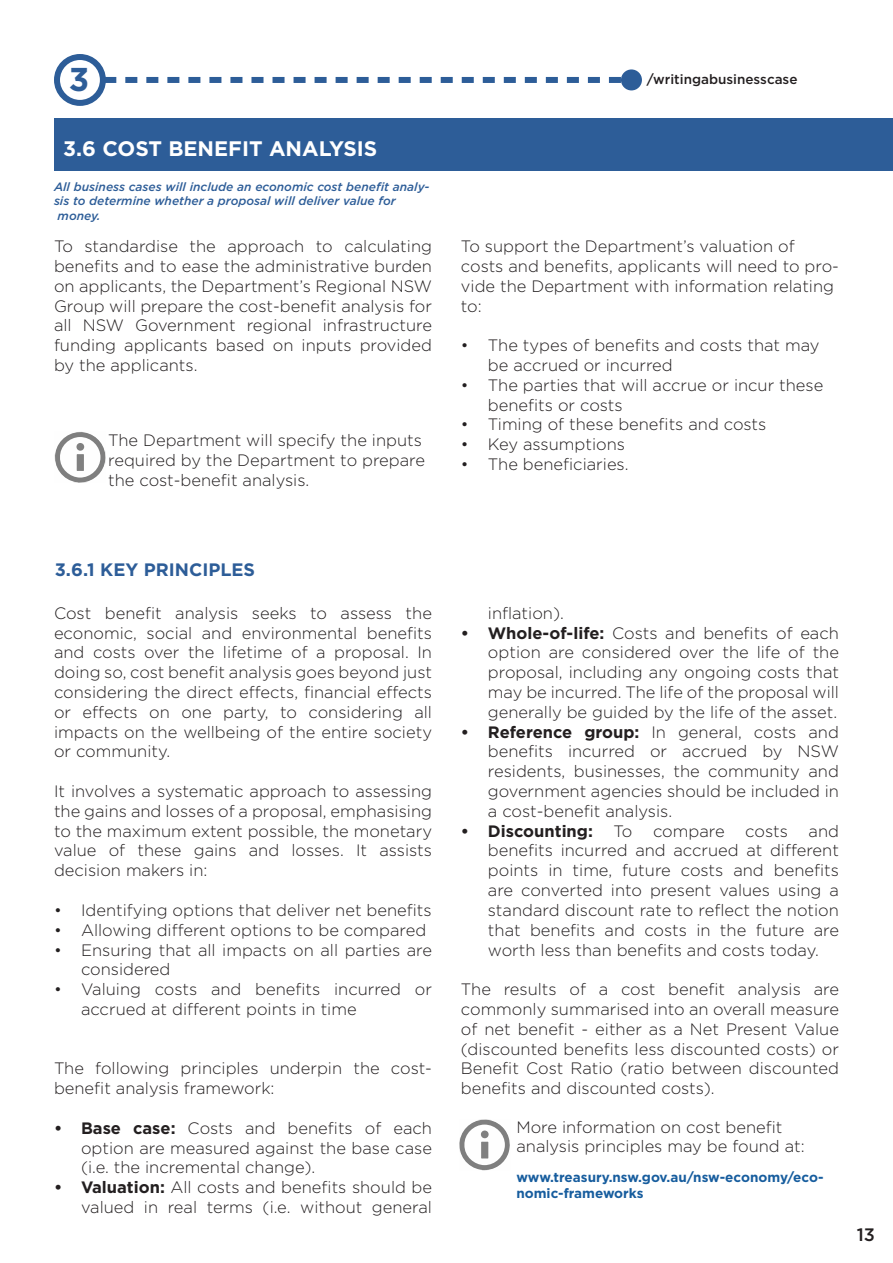
<style>
.page{position:relative;width:893px;height:1263px;background:#fff}
.page>*{position:absolute;margin:0;border:0;box-sizing:border-box;transform-origin:0 0}
.t1{font:700 33px "Gotham";color:#2d5d98}
.t2{font:700 21px "Gotham";color:#fff}
.t3{font:700 18px "Gotham";color:#2d5d98}
.t4{font:500 18px "Gotham";color:#231f20}
.t5{font:300 16.5px/19.8px "Gotham";color:#231f20;text-align:justify}
.t6{font:700 16.5px "Gotham";color:#231f20}
.t7{font:700 13.5px/16.2px "Gotham";color:#175d9e}
.t8{font:500 13.5px "Gotham";color:#231f20}
.t9{font:italic 500 12px/14.4px "Gotham";color:#2d5d98}
.s1{font-weight:700}
.s2{font-weight:300}
</style>
<div class="page">
<div style="left:54px;top:54px;width:52px;height:52px;border:6px solid #2d5d98;border-radius:50%"></div>
<svg style="left:104px;top:77px;width:517px;height:6px"></svg>
<div style="left:621px;top:69px;width:21px;height:21px;background:#2d5d98;border-radius:50%"></div>
<div style="left:54px;top:118px;width:838px;height:53px;background:#2d5d98"></div>
<svg style="left:55px;top:432px;width:51px;height:51px"></svg>
<div style="left:76px;top:443px;width:8px;height:8px;background:#808080;border-radius:50%"></div>
<svg style="left:459px;top:1119px;width:51px;height:52px"></svg>
<div style="left:481px;top:1130px;width:8px;height:8px;background:#808080;border-radius:50%"></div>
<p class="t1" style="left:69px;top:58px;width:22px">3</p>
<p class="t8" style="left:647px;top:70px;width:152px">/writingabusinesscase</p>
<p class="t2" style="left:63px;top:135px;width:316px">3.6 COST BENEFIT ANALYSIS</p>
<p class="t9" style="left:54px;top:179px;width:377px">All business cases will include an economic cost benefit analy&shy;sis to determine whether a proposal will deliver value for</p>
<p class="t9" style="left:58px;top:208px;width:44px">money.</p>
<p class="t5" style="left:54px;top:236px;width:380px">To standardise the approach to calculating benefits and to ease the administrative burden on applicants, the Department’s Regional NSW Group will prepare the cost-benefit analysis for all NSW Government regional infrastructure funding applicants based on inputs provided by the applicants.</p>
<p class="t5" style="left:108px;top:430px;width:318px;text-align:left">The Department will specify the inputs required by the Department to prepare the cost-benefit analysis.</p>
<p class="t5" style="left:461px;top:236px;width:380px;text-align:left">To support the Department’s valuation of costs and benefits, applicants will need to pro&shy;vide the Department with information relating to:</p>
<p class="t5" style="left:488px;top:335px;width:333px;text-indent:-27px">• The types of benefits and costs that may be accrued or incurred</p>
<p class="t5" style="left:488px;top:375px;width:337px;text-indent:-27px">• The parties that will accrue or incur these benefits or costs</p>
<p class="t5" style="left:461px;top:414px;width:307px">• Timing of these benefits and costs</p>
<p class="t5" style="left:461px;top:434px;width:166px">• Key assumptions</p>
<p class="t5" style="left:461px;top:454px;width:169px">• The beneficiaries.</p>
<p class="t3" style="left:55px;top:558px;width:202px">3.6.1 KEY PRINCIPLES</p>
<p class="t5" style="left:54px;top:603px;width:380px">Cost benefit analysis seeks to assess the economic, social and environmental benefits and costs over the lifetime of a proposal. In doing so, cost benefit analysis goes beyond just considering the direct effects, financial effects or effects on one party, to considering all impacts on the wellbeing of the entire society or community.</p>
<p class="t5" style="left:54px;top:781px;width:380px">It involves a systematic approach to assessing the gains and losses of a proposal, emphasising to the maximum extent possible, the monetary value of these gains and losses. It assists decision makers in:</p>
<p class="t5" style="left:54px;top:900px;width:379px">• Identifying options that deliver net benefits</p>
<p class="t5" style="left:54px;top:919px;width:374px">• Allowing different options to be compared</p>
<p class="t5" style="left:81px;top:939px;width:353px;text-indent:-27px">• Ensuring that all impacts on all parties are considered</p>
<p class="t5" style="left:81px;top:979px;width:353px;text-indent:-27px">• Valuing costs and benefits incurred or accrued at different points in time</p>
<p class="t5" style="left:54px;top:1058px;width:380px">The following principles underpin the cost&shy;benefit analysis framework:</p>
<p class="t5" style="left:81px;top:1117px;width:353px;text-indent:-27px"><span class="s1">• Base case:</span> Costs and benefits of each option are measured against the base case (i.e. the incremental change).</p>
<p class="t5" style="left:54px;top:1177px;width:380px;text-align:right"><span class="s1">• Valuation:</span> All costs and benefits should be valued in real terms (i.e. without general</p>
<p class="t5" style="left:488px;top:603px;width:77px">inflation).</p>
<p class="t5" style="left:488px;top:622px;width:353px;text-indent:-27px"><span class="s1">• Whole-of-life:</span> Costs and benefits of each option are considered over the life of the proposal, including any ongoing costs that may be incurred. The life of the proposal will generally be guided by the life of the asset.</p>
<p class="t5" style="left:488px;top:721px;width:353px;text-indent:-27px"><span class="s1">• Reference group:</span> In general, costs and benefits incurred or accrued by NSW residents, businesses, the community and government agencies should be included in a cost-benefit analysis.</p>
<p class="t6" style="left:461px;top:820px;width:173px">• Discounting: <span class="s2">To</span></p>
<p class="t5" style="left:653px;top:820px;width:73px">compare</p>
<p class="t5" style="left:745px;top:820px;width:44px">costs</p>
<p class="t5" style="left:488px;top:820px;width:353px;text-indent:321px">and benefits incurred and accrued at different points in time, future costs and benefits are converted into present values using a standard discount rate to reflect the notion that benefits and costs in the future are worth less than benefits and costs today.</p>
<p class="t5" style="left:461px;top:979px;width:380px">The results of a cost benefit analysis are commonly summarised into an overall measure of net benefit - either as a Net Present Value (discounted benefits less discounted costs) or Benefit Cost Ratio (ratio between discounted benefits and discounted costs).</p>
<p class="t5" style="left:516px;top:1116px;width:268px">More information on cost benefit</p>
<p class="t5" style="left:516px;top:1136px;width:290px">analysis principles may be found at:</p>
<p class="t7" style="left:516px;top:1169px;width:309px">www.treasury.nsw.gov.au/nsw-economy/eco&shy;nomic-frameworks</p>
<p class="t4" style="left:857px;top:1223px;width:20px">13</p>
</div>
